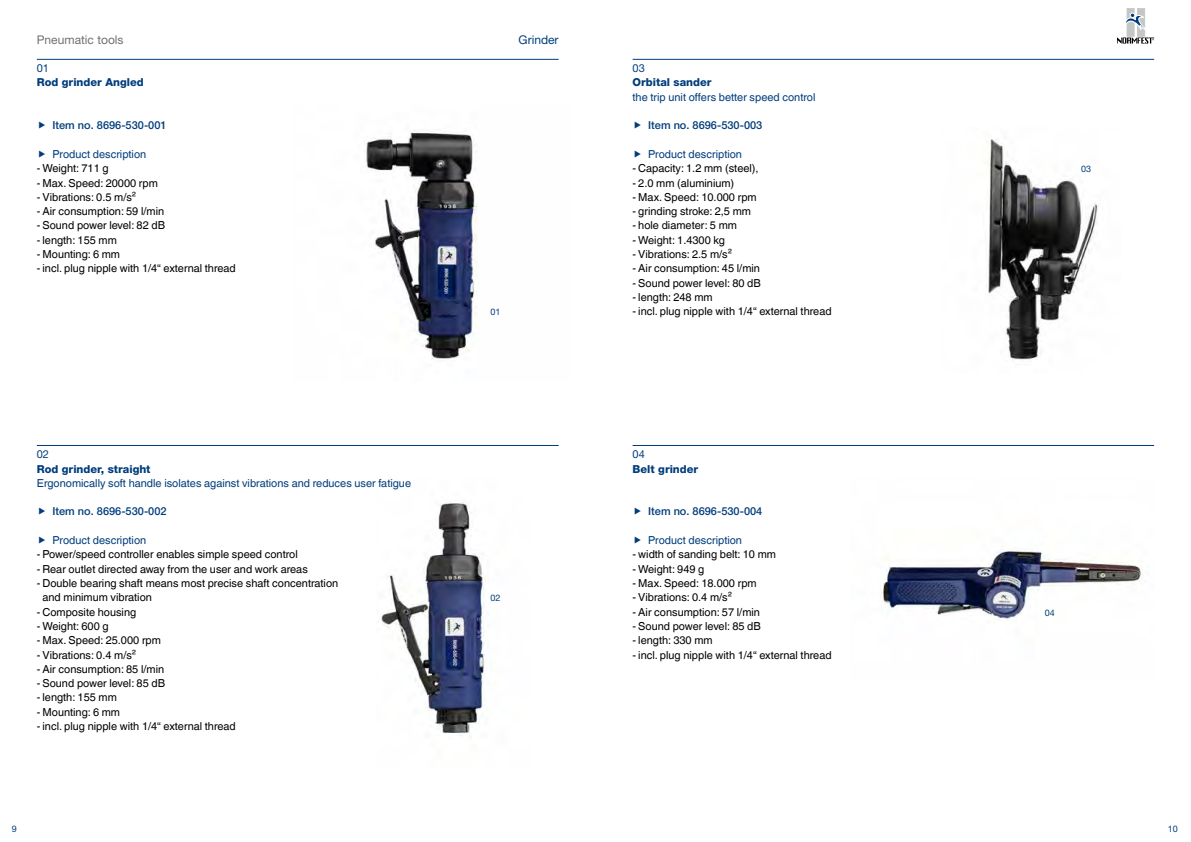
<style>
.page{position:relative;width:1191px;height:842px;background:#fff}
.page>*{position:absolute;margin:0;border:0;box-sizing:border-box;transform-origin:0 0}
.t1{font:12px "Helvetica Neue LT Pro";color:#6f7070}
.t2{font:12px "Helvetica Neue LT Pro";color:#003d7c}
.t3{font:11px/14.3px "Helvetica World";color:#000}
.t4{font:11px "Helvetica World";color:#003d7c}
.t5{font:500 11px "Helvetica Neue LT Pro";color:#003d7c}
.t6{font:800 11px "Helvetica Neue LT Pro";color:#003d7c}
.t7{font:11px "Helvetica Neue LT Pro";color:#003d7c}
.t8{font:9px "Helvetica Neue LT Pro";color:#003d7c}
</style>
<div class="page">
<div style="left:1127px;top:9px;width:7px;height:27px;background:#c5c6c6"></div>
<div style="left:1137px;top:9px;width:7px;height:27px;background:#c5c6c6"></div>
<svg style="left:1117px;top:38px;width:37px;height:6px"></svg>
<svg style="left:1125px;top:13px;width:20px;height:19px"></svg>
<img style="left:881px;top:548px;width:260px;height:72px">
<img style="left:986px;top:139px;width:113px;height:223px">
<img style="left:381px;top:502px;width:105px;height:231px">
<img style="left:366px;top:132px;width:112px;height:228px">
<hr style="left:37px;top:59px;width:521px;height:1px;background:#003d7c">
<hr style="left:632px;top:59px;width:522px;height:1px;background:#003d7c">
<hr style="left:632px;top:445px;width:522px;height:1px;background:#003d7c">
<hr style="left:37px;top:445px;width:521px;height:1px;background:#003d7c">
<p class="t1" style="left:37px;top:32px;width:88px">Pneumatic tools</p>
<p class="t2" style="left:518px;top:32px;width:41px">Grinder</p>
<p class="t7" style="left:37px;top:62px;width:14px">01</p>
<p class="t6" style="left:37px;top:76px;width:108px">Rod grinder Angled</p>
<p class="t5" style="left:52px;top:119px;width:116px">Item no. 8696-530-001</p>
<p class="t4" style="left:52px;top:148px;width:95px">Product description</p>
<p class="t3" style="left:37px;top:161px;width:73px">- Weight: 711 g</p>
<p class="t3" style="left:37px;top:176px;width:122px">- Max. Speed: 20000 rpm</p>
<p class="t3" style="left:37px;top:190px;width:101px">- Vibrations: 0.5 m/s²</p>
<p class="t3" style="left:37px;top:204px;width:129px">- Air consumption: 59 l/min</p>
<p class="t3" style="left:37px;top:218px;width:130px">- Sound power level: 82 dB</p>
<p class="t3" style="left:37px;top:233px;width:82px">- length: 155 mm</p>
<p class="t3" style="left:37px;top:247px;width:85px">- Mounting: 6 mm</p>
<p class="t3" style="left:37px;top:261px;width:200px">- incl. plug nipple with 1/4“ external thread</p>
<p class="t7" style="left:37px;top:448px;width:14px">02</p>
<p class="t6" style="left:37px;top:462px;width:115px">Rod grinder, straight</p>
<p class="t4" style="left:37px;top:477px;width:376px">Ergonomically soft handle isolates against vibrations and reduces user fatigue</p>
<p class="t5" style="left:52px;top:505px;width:116px">Item no. 8696-530-002</p>
<p class="t4" style="left:52px;top:534px;width:95px">Product description</p>
<p class="t3" style="left:37px;top:547px;width:262px">- Power/speed controller enables simple speed control</p>
<p class="t3" style="left:37px;top:562px;width:272px">- Rear outlet directed away from the user and work areas</p>
<p class="t3" style="left:43px;top:576px;width:297px;text-indent:-6px">- Double bearing shaft means most precise shaft concentration and minimum vibration</p>
<p class="t3" style="left:37px;top:605px;width:101px">- Composite housing</p>
<p class="t3" style="left:37px;top:619px;width:73px">- Weight: 600 g</p>
<p class="t3" style="left:37px;top:633px;width:126px">- Max. Speed: 25.000 rpm</p>
<p class="t3" style="left:37px;top:647px;width:101px">- Vibrations: 0.4 m/s²</p>
<p class="t3" style="left:37px;top:662px;width:129px">- Air consumption: 85 l/min</p>
<p class="t3" style="left:37px;top:676px;width:130px">- Sound power level: 85 dB</p>
<p class="t3" style="left:37px;top:690px;width:82px">- length: 155 mm</p>
<p class="t3" style="left:37px;top:705px;width:85px">- Mounting: 6 mm</p>
<p class="t3" style="left:37px;top:719px;width:200px">- incl. plug nipple with 1/4“ external thread</p>
<p class="t8" style="left:490px;top:307px;width:12px">01</p>
<p class="t8" style="left:490px;top:593px;width:12px">02</p>
<p class="t7" style="left:632px;top:62px;width:14px">03</p>
<p class="t6" style="left:632px;top:76px;width:80px">Orbital sander</p>
<p class="t4" style="left:632px;top:90px;width:184px">the trip unit offers better speed control</p>
<p class="t5" style="left:648px;top:119px;width:116px">Item no. 8696-530-003</p>
<p class="t4" style="left:648px;top:148px;width:95px">Product description</p>
<p class="t3" style="left:632px;top:161px;width:128px">- Capacity: 1.2 mm (steel),</p>
<p class="t3" style="left:632px;top:176px;width:103px">- 2.0 mm (aluminium)</p>
<p class="t3" style="left:632px;top:190px;width:126px">- Max. Speed: 10.000 rpm</p>
<p class="t3" style="left:632px;top:204px;width:120px">- grinding stroke: 2,5 mm</p>
<p class="t3" style="left:632px;top:218px;width:106px">- hole diameter: 5 mm</p>
<p class="t3" style="left:632px;top:233px;width:94px">- Weight: 1.4300 kg</p>
<p class="t3" style="left:632px;top:247px;width:101px">- Vibrations: 2.5 m/s²</p>
<p class="t3" style="left:632px;top:261px;width:129px">- Air consumption: 45 l/min</p>
<p class="t3" style="left:632px;top:276px;width:130px">- Sound power level: 80 dB</p>
<p class="t3" style="left:632px;top:290px;width:82px">- length: 248 mm</p>
<p class="t3" style="left:632px;top:304px;width:200px">- incl. plug nipple with 1/4“ external thread</p>
<p class="t7" style="left:632px;top:448px;width:14px">04</p>
<p class="t6" style="left:632px;top:462px;width:67px">Belt grinder</p>
<p class="t5" style="left:648px;top:505px;width:116px">Item no. 8696-530-004</p>
<p class="t4" style="left:648px;top:534px;width:95px">Product description</p>
<p class="t3" style="left:632px;top:547px;width:145px">- width of sanding belt: 10 mm</p>
<p class="t3" style="left:632px;top:562px;width:73px">- Weight: 949 g</p>
<p class="t3" style="left:632px;top:576px;width:126px">- Max. Speed: 18.000 rpm</p>
<p class="t3" style="left:632px;top:590px;width:101px">- Vibrations: 0.4 m/s²</p>
<p class="t3" style="left:632px;top:605px;width:129px">- Air consumption: 57 l/min</p>
<p class="t3" style="left:632px;top:619px;width:130px">- Sound power level: 85 dB</p>
<p class="t3" style="left:632px;top:633px;width:82px">- length: 330 mm</p>
<p class="t3" style="left:632px;top:647px;width:200px">- incl. plug nipple with 1/4“ external thread</p>
<p class="t8" style="left:1081px;top:164px;width:12px">03</p>
<p class="t8" style="left:1044px;top:607px;width:12px">04</p>
<p class="t8" style="left:12px;top:823px;width:7px">9</p>
<p class="t8" style="left:1168px;top:823px;width:12px">10</p>
</div>
